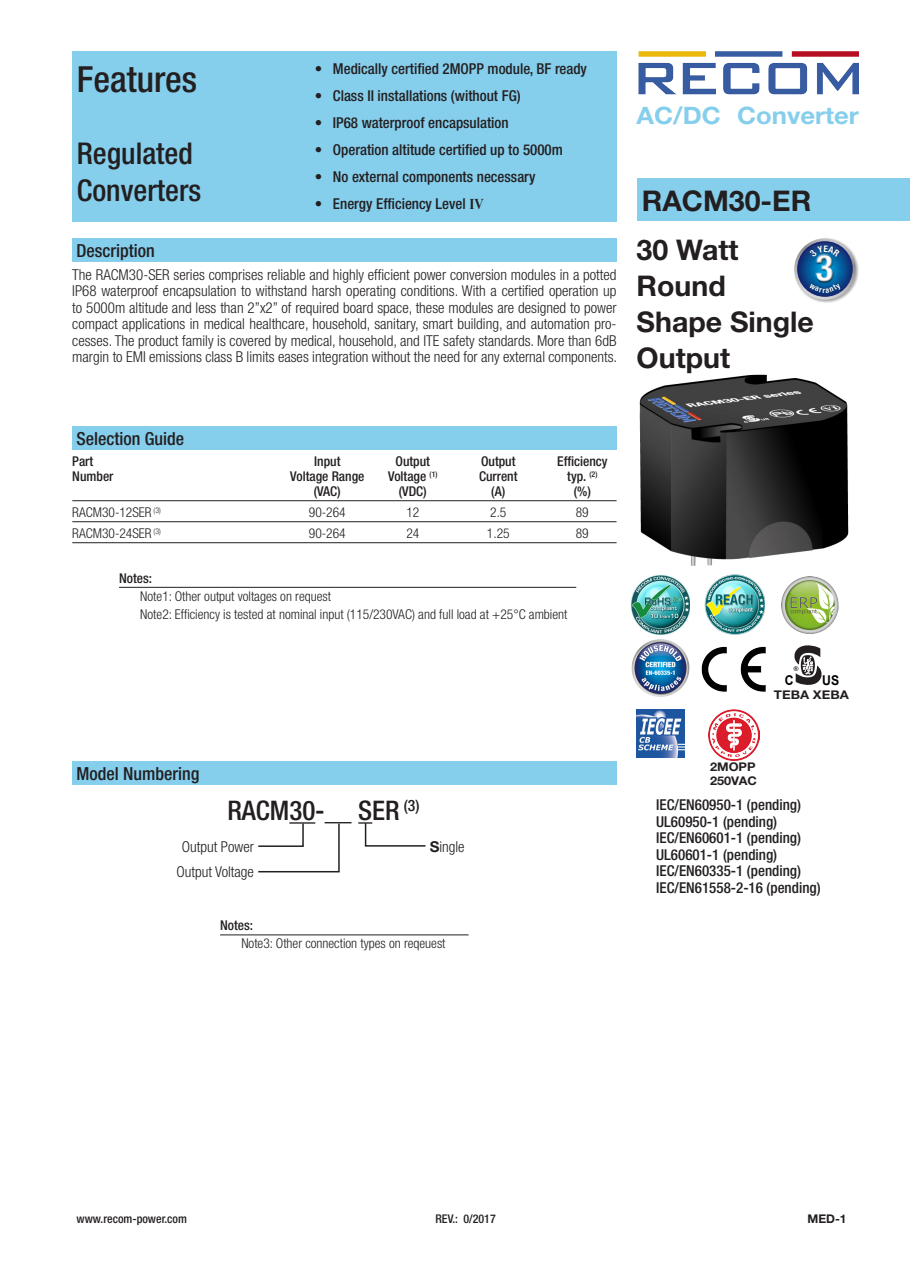
<style>
.page{position:relative;width:910px;height:1280px;background:#fff}
.page>*{position:absolute;margin:0;border:0;box-sizing:border-box;transform-origin:0 0}
.t1{font:500 condensed 36px "Helvetica Neue LT";color:#231f20}
.t2{font:700 condensed 36px "Helvetica Neue";color:#fff}
.t3{font:500 condensed 30px "Helvetica Neue LT";color:#231f20}
.t4{font:700 28.5px/36px "Helvetica Neue LT";color:#231f20}
.t5{font:500 condensed 27px "Helvetica Neue LT";color:#231f20}
.t6{font:700 24px "Helvetica Neue LT";color:#85ceec;scale:1.07 1}
.t7{font:500 condensed 18px "Helvetica Neue LT";color:#231f20}
.t8{font:300 condensed 15px/16.5px "Helvetica Neue LT";color:#231f20;text-align:justify}
.t9{font:500 condensed 15px "Helvetica Neue LT";color:#231f20}
.t10{font:300 condensed 13.5px "Helvetica Neue LT";color:#231f20}
.t11{font:500 condensed 13.5px "Helvetica Neue LT";color:#231f20}
.t12{font:700 13.5px "Arial";color:#000;scale:.91 1}
.t13{font:500 condensed 12px "Helvetica Neue LT";color:#231f20}
.t14{font:700 12px "Helvetica Neue LT";color:#231f20;scale:1.06 1}
.t15{font:700 12px "Helvetica Neue LT";color:#231f20;scale:1.11 1}
.t16{font:700 12px "Helvetica Neue LT";color:#231f20}
.t17{font:700 3.6px "Arial";color:#000;scale:.91 1}
.s1{font-family:"Times New Roman";font-weight:700;font-stretch:normal}
.s2{font-weight:700;font-stretch:normal}
</style>
<div class="page">
<img style="left:638px;top:51px;width:221px;height:44px">
<div style="left:72px;top:51px;width:545px;height:170px;background:#85ceec"></div>
<div style="left:638px;top:179px;width:272px;height:42px;background:#85ceec"></div>
<div style="left:72px;top:238px;width:545px;height:24px;background:#85ceec"></div>
<div style="left:72px;top:426px;width:545px;height:23px;background:#85ceec"></div>
<hr style="left:72px;top:500px;width:545px;height:1px;background:#231f20">
<hr style="left:72px;top:521px;width:545px;height:1px;background:#231f20">
<hr style="left:72px;top:542px;width:545px;height:1px;background:#231f20">
<div style="left:794px;top:238px;width:65px;height:65px;background:#231f20;opacity:.4"></div>
<svg style="left:794px;top:238px;width:62px;height:62px"></svg>
<svg style="left:797px;top:241px;width:56px;height:56px"></svg>
<svg style="left:799px;top:243px;width:52px;height:52px"></svg>
<div style="left:809px;top:245px;width:32px;height:13px;background:#171f6d;opacity:.75"></div>
<div style="left:808px;top:282px;width:34px;height:12px;background:#171f6d;opacity:.75"></div>
<div style="left:815px;top:253px;width:18px;height:27px;background:#fff;opacity:.75"></div>
<div style="left:816px;top:256px;width:19px;height:27px;background:#231f20;opacity:.75"></div>
<img style="left:639px;top:374px;width:210px;height:192px">
<img style="left:709px;top:709px;width:51px;height:51px">
<img style="left:631px;top:639px;width:59px;height:58px">
<img style="left:705px;top:575px;width:59px;height:59px">
<img style="left:781px;top:576px;width:58px;height:57px">
<svg style="left:793px;top:645px;width:29px;height:40px"></svg>
<img style="left:701px;top:646px;width:65px;height:46px">
<img style="left:636px;top:709px;width:48px;height:48px">
<div style="left:72px;top:761px;width:544px;height:23px;background:#85ceec"></div>
<svg style="left:258px;top:822px;width:82px;height:51px"></svg>
<hr style="left:289px;top:822px;width:26px;height:2px;background:#231f20">
<svg style="left:358px;top:822px;width:68px;height:25px"></svg>
<hr style="left:119px;top:587px;width:457px;height:1px;background:#231f20">
<img style="left:631px;top:575px;width:59px;height:59px">
<hr style="left:220px;top:934px;width:249px;height:1px;background:#231f20">
<svg style="left:809px;top:246px;width:31px;height:11px"></svg>
<svg style="left:809px;top:283px;width:32px;height:10px"></svg>
<p class="t1" style="left:77px;top:58px;width:122px">Features</p>
<p class="t3" style="left:77px;top:136px;width:118px">Regulated</p>
<p class="t3" style="left:77px;top:172px;width:126px">Converters</p>
<p class="t9" style="left:315px;top:60px;width:274px">• Medically certified 2MOPP module, BF ready</p>
<p class="t9" style="left:315px;top:87px;width:207px">• Class II installations (without FG)</p>
<p class="t9" style="left:315px;top:114px;width:196px">• IP68 waterproof encapsulation</p>
<p class="t9" style="left:315px;top:141px;width:250px">• Operation altitude certified up to 5000m</p>
<p class="t9" style="left:315px;top:168px;width:223px">• No external components necessary</p>
<p class="t9" style="left:315px;top:195px;width:171px">• Energy Efficiency Level <span class="s1">IV</span></p>
<p class="t4" style="left:642px;top:182px;width:171px">RACM30-ER</p>
<p class="t6" style="left:637px;top:101px;width:209px">AC/DC Converter</p>
<p class="t7" style="left:77px;top:240px;width:80px">Description</p>
<p class="t8" style="left:72px;top:266px;width:546px">The RACM30-SER series comprises reliable and highly efficient power conversion modules in a potted IP68 waterproof encapsulation to withstand harsh operating conditions. With a certified operation up to 5000m altitude and less than 2”x2” of required board space, these modules are designed to power compact applications in medical healthcare, household, sanitary, smart building, and automation pro&shy;cesses. The product family is covered by medical, household, and ITE safety standards. More than 6dB margin to EMI emissions class B limits eases integration without the need for any external components.</p>
<p class="t4" style="left:637px;top:231px;width:103px">30 Watt</p>
<p class="t4" style="left:637px;top:267px;width:91px">Round</p>
<p class="t4" style="left:637px;top:303px;width:179px">Shape Single<br>Output</p>
<h1 class="t2" style="left:816px;top:246px;width:19px">3</h1>
<p class="t7" style="left:77px;top:428px;width:109px">Selection Guide</p>
<p class="t11" style="left:72px;top:453px;width:23px">Part</p>
<p class="t11" style="left:314px;top:453px;width:28px">Input</p>
<p class="t11" style="left:396px;top:453px;width:36px">Output</p>
<p class="t11" style="left:481px;top:453px;width:36px">Output</p>
<p class="t11" style="left:557px;top:453px;width:52px">Efficiency</p>
<p class="t11" style="left:72px;top:468px;width:43px">Number</p>
<p class="t11" style="left:290px;top:468px;width:76px">Voltage Range</p>
<p class="t11" style="left:388px;top:468px;width:51px">Voltage <sup>(1)</sup></p>
<p class="t11" style="left:479px;top:468px;width:40px">Current</p>
<p class="t11" style="left:567px;top:468px;width:32px">typ. <sup>(2)</sup></p>
<p class="t11" style="left:314px;top:483px;width:29px">(VAC)</p>
<p class="t11" style="left:399px;top:483px;width:29px">(VDC)</p>
<p class="t11" style="left:491px;top:483px;width:15px">(A)</p>
<p class="t11" style="left:574px;top:483px;width:19px">(%)</p>
<p class="t10" style="left:72px;top:505px;width:90px">RACM30-12SER <sup>(3)</sup></p>
<p class="t10" style="left:309px;top:505px;width:38px">90-264</p>
<p class="t10" style="left:406px;top:505px;width:14px">12</p>
<p class="t10" style="left:490px;top:505px;width:18px">2.5</p>
<p class="t10" style="left:576px;top:505px;width:14px">89</p>
<p class="t10" style="left:72px;top:526px;width:90px">RACM30-24SER <sup>(3)</sup></p>
<p class="t10" style="left:309px;top:526px;width:38px">90-264</p>
<p class="t10" style="left:406px;top:526px;width:14px">24</p>
<p class="t10" style="left:487px;top:526px;width:24px">1.25</p>
<p class="t10" style="left:576px;top:526px;width:14px">89</p>
<p class="t11" style="left:119px;top:570px;width:34px">Notes:</p>
<p class="t10" style="left:140px;top:588px;width:192px">Note1: Other output voltages on request</p>
<p class="t10" style="left:140px;top:606px;width:429px">Note2: Efficiency is tested at nominal input (115/230VAC) and full load at +25°C ambient</p>
<p class="t17" style="left:795px;top:666px;width:4px">R</p>
<p class="t12" style="left:785px;top:671px;width:11px">C</p>
<p class="t12" style="left:822px;top:671px;width:20px">US</p>
<p class="t15" style="left:774px;top:687px;width:69px">TEBA XEBA</p>
<p class="t7" style="left:77px;top:763px;width:124px">Model Numbering</p>
<p class="t5" style="left:227px;top:795px;width:194px">RACM30-__ SER <sup>(3)</sup></p>
<p class="t8" style="left:182px;top:838px;width:74px">Output Power</p>
<p class="t8" style="left:430px;top:838px;width:36px"><span class="s2">S</span>ingle</p>
<p class="t8" style="left:176px;top:863px;width:79px">Output Voltage</p>
<p class="t11" style="left:220px;top:917px;width:34px">Notes:</p>
<p class="t10" style="left:241px;top:936px;width:206px">Note3: Other connection types on reqeuest</p>
<p class="t14" style="left:710px;top:759px;width:44px">2MOPP</p>
<p class="t14" style="left:710px;top:773px;width:46px">250VAC</p>
<p class="t9" style="left:656px;top:796px;width:146px">IEC/EN60950-1 (pending)</p>
<p class="t9" style="left:656px;top:812px;width:122px">UL60950-1 (pending)</p>
<p class="t9" style="left:656px;top:829px;width:146px">IEC/EN60601-1 (pending)</p>
<p class="t9" style="left:656px;top:845px;width:122px">UL60601-1 (pending)</p>
<p class="t9" style="left:656px;top:862px;width:146px">IEC/EN60335-1 (pending)</p>
<p class="t9" style="left:656px;top:878px;width:166px">IEC/EN61558-2-16 (pending)</p>
<p class="t13" style="left:77px;top:1211px;width:112px">www.recom-power.com</p>
<p class="t13" style="left:435px;top:1211px;width:62px">REV.: 0/2017</p>
<p class="t16" style="left:807px;top:1211px;width:41px">MED-1</p>
</div>
